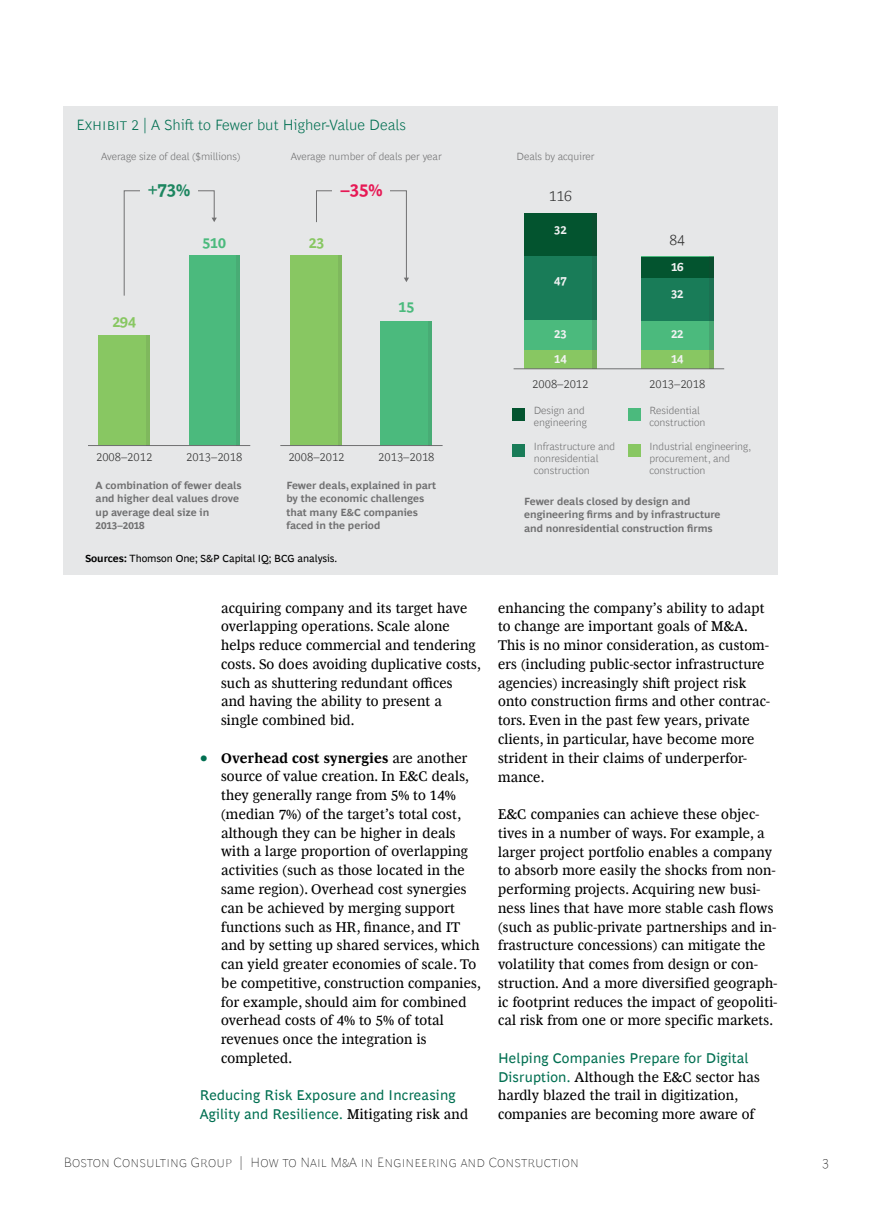
<style>
.page{position:relative;width:893px;height:1212px;background:#fff}
.page>*{position:absolute;margin:0;border:0;box-sizing:border-box;transform-origin:0 0}
.t1{font:700 18px "Henderson BCG Sans";color:#1d8660}
.t2{font:700 18px "Henderson BCG Sans";color:#e61955}
.t3{font:300 15px "Henderson BCG Sans";letter-spacing:.005em;color:#006f51}
.t4{font:700 15px "Henderson BCG Sans";color:#88c762}
.t5{font:700 15px "Henderson BCG Sans";color:#4bba7d}
.t6{font:300 15px "Henderson BCG Sans";color:#333}
.t7{font:14.25px/18.8px "Henderson BCG Serif";letter-spacing:.015em;color:#000}
.t8{font:14.25px/18.8px "Henderson BCG Sans";letter-spacing:.015em;color:#006f51}
.t9{font:100 13.5px "Henderson BCG Sans";letter-spacing:.01em;color:#000}
.t10{font:300 12px "Henderson BCG Sans";color:#333}
.t11{font:700 12px/25px "Henderson BCG Sans";color:#f2f2f3}
.t12{font:700 10.5px/13.5px "Henderson BCG Sans";color:#707071}
.t13{font:300 10.5px/12px "Henderson BCG Sans";color:#707071}
.t14{font:10.5px "Henderson BCG Sans";color:#000}
.s1{font-weight:700}
.s2{font-size:18px;color:#006f51}
.s3{font-family:"Henderson BCG Serif";color:#000}
.s4{font-family:"Henderson BCG Sans";color:#006f51}
</style>
<div class="page">
<div style="left:64px;top:106px;width:714px;height:469px;background:#e6e7e8"></div>
<svg style="left:124px;top:190px;width:93px;height:106px"></svg>
<svg style="left:316px;top:190px;width:93px;height:92px"></svg>
<div style="left:99px;top:335px;width:51px;height:110px;background:#88c762"></div>
<div style="left:291px;top:255px;width:51px;height:190px;background:#88c762"></div>
<div style="left:189px;top:255px;width:51px;height:190px;background:#4bba7d"></div>
<div style="left:381px;top:321px;width:51px;height:124px;background:#4bba7d"></div>
<hr style="left:88px;top:445px;width:162px;height:1px;background:#707071">
<hr style="left:281px;top:445px;width:161px;height:1px;background:#707071">
<hr style="left:237px;top:255px;width:3px;height:190px;background:#333">
<hr style="left:339px;top:255px;width:3px;height:190px;background:#333">
<hr style="left:429px;top:321px;width:3px;height:124px;background:#333">
<div style="left:524px;top:214px;width:72px;height:155px;background:#88c762"></div>
<div style="left:641px;top:257px;width:73px;height:112px;background:#88c762"></div>
<hr style="left:514px;top:368px;width:210px;height:1px;background:#707071">
<hr style="left:147px;top:335px;width:3px;height:110px;background:#333">
<div style="left:140px;top:184px;width:58px;height:14px;background:#e6e7e8"></div>
<div style="left:333px;top:184px;width:57px;height:14px;background:#e6e7e8"></div>
<div style="left:641px;top:257px;width:73px;height:93px;background:#4bba7d"></div>
<div style="left:641px;top:257px;width:73px;height:63px;background:#197c58"></div>
<div style="left:641px;top:257px;width:73px;height:20px;background:#03542f"></div>
<div style="left:524px;top:214px;width:72px;height:136px;background:#4bba7d"></div>
<div style="left:524px;top:214px;width:72px;height:105px;background:#197c58"></div>
<div style="left:524px;top:214px;width:72px;height:42px;background:#03542f"></div>
<svg style="left:709px;top:277px;width:5px;height:92px"></svg>
<svg style="left:592px;top:256px;width:4px;height:113px"></svg>
<div style="left:512px;top:408px;width:13px;height:12px;background:#03542f"></div>
<div style="left:512px;top:444px;width:13px;height:12px;background:#197c58"></div>
<div style="left:628px;top:408px;width:13px;height:12px;background:#4bba7d"></div>
<div style="left:628px;top:444px;width:13px;height:12px;background:#88c762"></div>
<p class="t3" style="left:77px;top:114px;width:331px">Exhibit 2 | A Shift to Fewer but Higher-Value Deals</p>
<p class="t13" style="left:101px;top:149px;width:141px">Average size of deal ($millions)</p>
<p class="t13" style="left:291px;top:149px;width:152px">Average number of deals per year</p>
<p class="t13" style="left:517px;top:150px;width:79px">Deals by acquirer</p>
<p class="t1" style="left:148px;top:177px;width:43px">+73%</p>
<p class="t5" style="left:202px;top:232px;width:25px">510</p>
<p class="t4" style="left:112px;top:311px;width:25px">294</p>
<p class="t4" style="left:309px;top:232px;width:17px">23</p>
<p class="t2" style="left:340px;top:177px;width:43px">–35%</p>
<p class="t5" style="left:399px;top:296px;width:17px">15</p>
<p class="t10" style="left:96px;top:448px;width:58px">2008–2012</p>
<p class="t10" style="left:186px;top:448px;width:58px">2013–2018</p>
<p class="t10" style="left:288px;top:448px;width:58px">2008–2012</p>
<p class="t10" style="left:378px;top:448px;width:58px">2013–2018</p>
<p class="t12" style="left:96px;top:478px;width:148px">A combination of fewer deals and higher deal values drove up average deal size in<br>2013–2018</p>
<p class="t12" style="left:286px;top:478px;width:151px">Fewer deals, explained in part by the economic challenges that many E&amp;C companies faced in the period</p>
<p class="t14" style="left:85px;top:551px;width:254px"><span class="s1">Sources:</span> Thomson One; S&amp;P Capital IQ; BCG analysis.</p>
<p class="t7" style="left:221px;top:597px;width:261px">acquiring company and its target have overlapping operations. Scale alone helps reduce commercial and tendering costs. So does avoiding duplicative costs, such as shuttering redundant offices<br>and having the ability to present a single combined bid.</p>
<p class="t7" style="left:221px;top:747px;width:261px;text-indent:-21px"><span class="s2">•</span> <span class="s1">Overhead cost synergies</span> are another source of value creation. In E&amp;C deals, they generally range from 5% to 14% (median 7%) of the target’s total cost, although they can be higher in deals with a large proportion of overlapping activities (such as those located in the same region). Overhead cost synergies can be achieved by merging support functions such as HR, finance, and IT and by setting up shared services, which can yield greater economies of scale. To be competitive, construction companies, for example, should aim for combined overhead costs of 4% to 5% of total revenues once the integration is completed.</p>
<p class="t8" style="left:200px;top:1085px;width:270px">Reducing Risk Exposure and Increasing<br>Agility and Resilience. <span class="s3">Mitigating risk and</span></p>
<p class="t6" style="left:549px;top:185px;width:25px">116</p>
<p class="t11" style="left:554px;top:216px;width:14px">32</p>
<p class="t11" style="left:554px;top:267px;width:14px">47</p>
<p class="t11" style="left:554px;top:320px;width:14px">23<br>14</p>
<p class="t6" style="left:669px;top:229px;width:17px">84</p>
<p class="t11" style="left:671px;top:253px;width:14px">16</p>
<p class="t11" style="left:671px;top:281px;width:14px">32</p>
<p class="t11" style="left:671px;top:320px;width:14px">22<br>14</p>
<p class="t10" style="left:532px;top:375px;width:58px">2008–2012</p>
<p class="t10" style="left:649px;top:375px;width:58px">2013–2018</p>
<p class="t13" style="left:534px;top:404px;width:55px">Design and engineering</p>
<p class="t13" style="left:534px;top:440px;width:83px">Infrastructure and nonresidential construction</p>
<p class="t13" style="left:649px;top:404px;width:58px">Residential construction</p>
<p class="t13" style="left:649px;top:440px;width:103px">Industrial engineering, procurement, and construction</p>
<p class="t12" style="left:524px;top:493px;width:198px">Fewer deals closed by design and engineering firms and by infrastructure and nonresidential construction firms</p>
<p class="t7" style="left:498px;top:597px;width:273px">enhancing the company’s ability to adapt to change are important goals of M&amp;A.<br>This is no minor consideration, as custom&shy;ers (including public-sector infrastructure agencies) increasingly shift project risk onto construction firms and other contrac&shy;tors. Even in the past few years, private clients, in particular, have become more strident in their claims of underperfor&shy;mance.</p>
<p class="t7" style="left:498px;top:804px;width:281px">E&amp;C companies can achieve these objec&shy;tives in a number of ways. For example, a larger project portfolio enables a company to absorb more easily the shocks from non&shy;performing projects. Acquiring new busi&shy;ness lines that have more stable cash flows (such as public-private partnerships and in&shy;frastructure concessions) can mitigate the volatility that comes from design or con&shy;struction. And a more diversified geograph&shy;ic footprint reduces the impact of geopoliti&shy;cal risk from one or more specific markets.</p>
<p class="t8" style="left:498px;top:1047px;width:252px">Helping Companies Prepare for Digital</p>
<p class="t7" style="left:498px;top:1066px;width:263px"><span class="s4">Disruption.</span> Although the E&amp;C sector has hardly blazed the trail in digitization, companies are becoming more aware of</p>
<p class="t9" style="left:64px;top:1152px;width:517px">Boston Consulting Group | How to Nail M&amp;A in Engineering and Construction</p>
<p class="t9" style="left:822px;top:1152px;width:9px">3</p>
</div>
